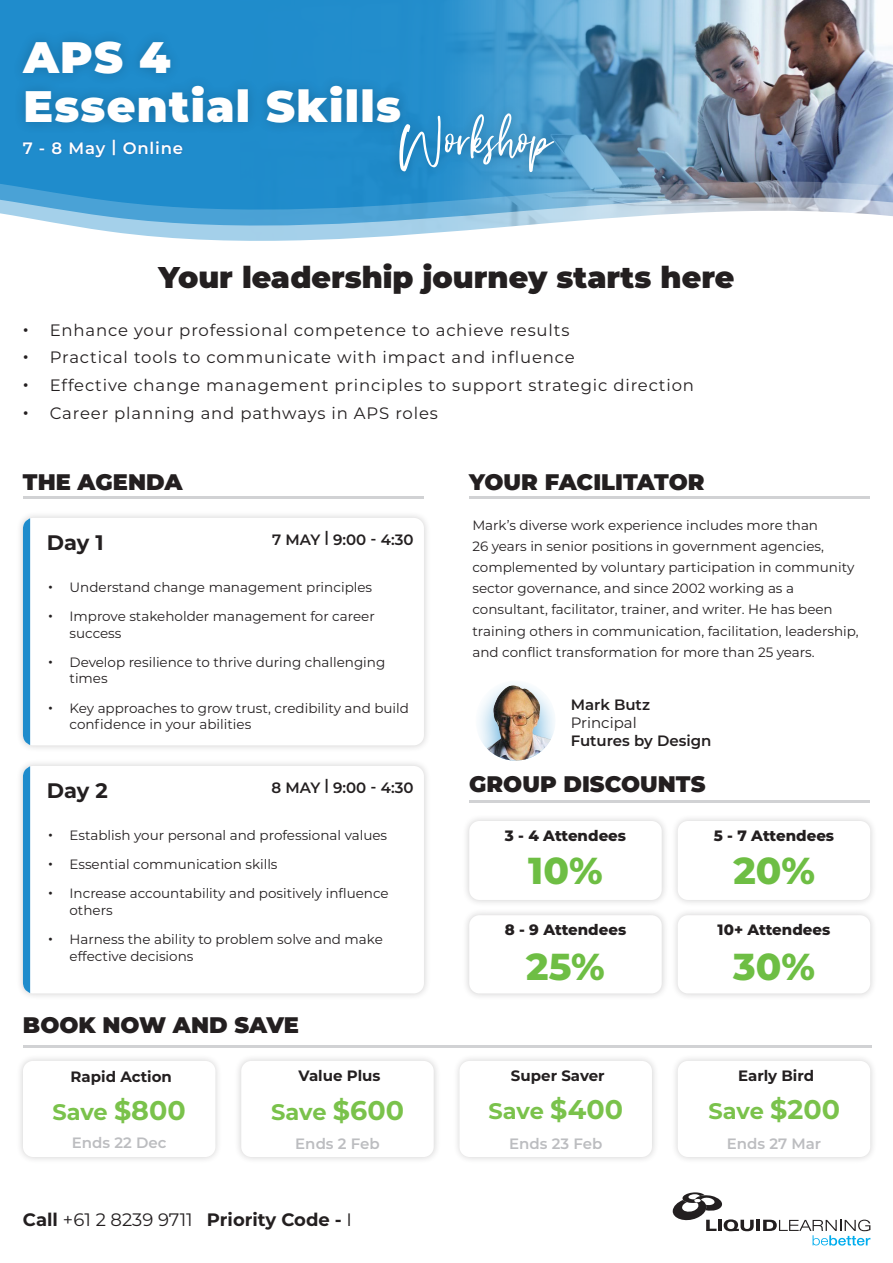
<style>
.page{position:relative;width:893px;height:1263px;background:#fff}
.page>*{position:absolute;margin:0;border:0;box-sizing:border-box;transform-origin:0 0}
.t1{font:69px "Friday Vibes";color:#fff}
.t2{font:900 44.1px "Montserrat";letter-spacing:.03em;color:#fff}
.t3{font:800 37.5px "Montserrat";color:#6ebe44}
.t4{font:900 30px "Montserrat";color:#231f20}
.t5{font:900 22.5px "Montserrat";color:#231f20}
.WorkshopHeading{font:700 22.5px "Montserrat";letter-spacing:-.01em;color:#7ac24b}
.t6{font:700 21px "Montserrat";letter-spacing:-.005em;color:#231f20}
.t7{font:700 18px "Montserrat";color:#231f20}
.t8{font:16.5px "Montserrat";letter-spacing:.05em;color:#231f20}
.t9{font:600 16.5px "Montserrat";letter-spacing:.05em;color:#fff}
.t10{font:600 15px "Montserrat";color:#231f20}
.t11{font:800 15px "Montserrat";color:#231f20}
.WorkshopHeading-2{font:700 15px "Montserrat";color:#231f20}
.WorkshopHeading-3{font:600 15px "Montserrat";color:#bcbdc0}
.t12{font:15px "Montserrat";color:#231f20}
.t13{font:13.5px/21px "Montserrat";color:#231f20}
.s1{font-family:"Helvetica"}
.s2{font-size:27px}
.s3{font-weight:400}
</style>
<div class="page">
<hr style="left:469px;top:799px;width:401px;height:3px;background:#d1d2d4">
<div style="left:462px;top:814px;width:207px;height:93px;background:#231f20;opacity:.21"></div>
<div style="left:469px;top:821px;width:193px;height:79px;background:#fff;border-radius:10px"></div>
<div style="left:671px;top:814px;width:207px;height:93px;background:#231f20;opacity:.21"></div>
<div style="left:678px;top:821px;width:192px;height:79px;background:#fff;border-radius:10px"></div>
<div style="left:462px;top:908px;width:207px;height:92px;background:#f4f4f4"></div>
<div style="left:469px;top:915px;width:193px;height:78px;background:#fff;border-radius:10px"></div>
<div style="left:671px;top:908px;width:207px;height:92px;background:#231f20;opacity:.21"></div>
<div style="left:678px;top:915px;width:192px;height:78px;background:#fff;border-radius:10px"></div>
<div style="left:16px;top:759px;width:415px;height:242px;background:#f5f5f5"></div>
<div style="left:23px;top:766px;width:401px;height:227px;background:#fff;border-radius:10px"></div>
<div style="left:23px;top:766px;width:7px;height:227px;background:#1f8ccc"></div>
<div style="left:16px;top:511px;width:415px;height:242px;background:#f5f5f5"></div>
<div style="left:23px;top:518px;width:401px;height:227px;background:#fff;border-radius:10px"></div>
<div style="left:23px;top:518px;width:7px;height:227px;background:#1f8ccc"></div>
<hr style="left:23px;top:496px;width:401px;height:3px;background:#d1d2d4">
<hr style="left:469px;top:496px;width:401px;height:3px;background:#d1d2d4">
<div style="left:0;top:0;width:893px;height:247px;background:#1f8ccc"></div>
<img style="left:450px;top:0;width:443px;height:169px">
<svg style="left:0;top:169px;width:893px;height:16px"></svg>
<svg style="left:0;top:185px;width:893px;height:12px"></svg>
<svg style="left:0;top:197px;width:893px;height:50px;background:#b3d5ea"></svg>
<div style="left:22px;top:138px;width:162px;height:21px;background:#34277a;opacity:.3"></div>
<div style="left:11px;top:29px;width:402px;height:107px;background:#000;opacity:.2"></div>
<div style="left:387px;top:102px;width:178px;height:81px;background:#000;opacity:.2"></div>
<div style="left:16px;top:1054px;width:207px;height:110px;background:#231f20;opacity:.21"></div>
<div style="left:23px;top:1061px;width:192px;height:96px;background:#fff;border-radius:10px"></div>
<div style="left:453px;top:1054px;width:206px;height:110px;background:#231f20;opacity:.21"></div>
<div style="left:459px;top:1061px;width:193px;height:96px;background:#fff;border-radius:10px"></div>
<div style="left:234px;top:1054px;width:207px;height:110px;background:#231f20;opacity:.21"></div>
<div style="left:241px;top:1061px;width:193px;height:96px;background:#fff;border-radius:10px"></div>
<div style="left:671px;top:1054px;width:207px;height:110px;background:#f7f7f7"></div>
<div style="left:678px;top:1061px;width:192px;height:96px;background:#fff;border-radius:10px"></div>
<hr style="left:23px;top:1045px;width:848px;height:3px;background:#d1d2d4">
<svg style="left:672px;top:1192px;width:198px;height:53px"></svg>
<img style="left:475px;top:680px;width:81px;height:80px;border-radius:40px">
<p class="t2" style="left:23px;top:25px;width:149px">APS 4</p>
<p class="t2" style="left:23px;top:74px;width:379px">Essential Skills</p>
<p class="t1" style="left:400px;top:99px;width:155px">Workshop</p>
<p class="t9" style="left:23px;top:136px;width:162px">7 - 8 May | Online</p>
<p class="t4" style="left:159px;top:255px;width:577px">Your leadership journey starts here</p>
<p class="t8" style="left:23px;top:318px;width:548px"><span class="s1">•</span> Enhance your professional competence to achieve results</p>
<p class="t8" style="left:23px;top:346px;width:554px"><span class="s1">•</span> Practical tools to communicate with impact and influence</p>
<p class="t8" style="left:23px;top:374px;width:673px"><span class="s1">•</span> Effective change management principles to support strategic direction</p>
<p class="t8" style="left:23px;top:402px;width:417px"><span class="s1">•</span> Career planning and pathways in APS roles</p>
<p class="t5" style="left:23px;top:465px;width:161px">THE AGENDA</p>
<p class="t5" style="left:469px;top:465px;width:237px">YOUR FACILITATOR</p>
<p class="t6" style="left:47px;top:528px;width:58px">Day 1</p>
<p class="t10" style="left:272px;top:529px;width:143px">7 MAY | 9:00 - 4:30</p>
<p class="t13" style="left:48px;top:576px;width:325px"><span class="s1">•</span> Understand change management principles</p>
<p class="t13" style="left:70px;top:608px;width:307px;line-height:16.5px;text-indent:-21px"><span class="s1">•</span> Improve stakeholder management for career success</p>
<p class="t13" style="left:70px;top:653px;width:317px;line-height:16.5px;text-indent:-21px"><span class="s1">•</span> Develop resilience to thrive during challenging times</p>
<p class="t13" style="left:70px;top:699px;width:341px;line-height:16.5px;text-indent:-21px"><span class="s1">•</span> Key approaches to grow trust, credibility and build confidence in your abilities</p>
<p class="t6" style="left:47px;top:776px;width:62px">Day 2</p>
<p class="t10" style="left:272px;top:776px;width:143px">8 MAY | 9:00 - 4:30</p>
<p class="t13" style="left:48px;top:824px;width:340px"><span class="s1">•</span> Establish your personal and professional values</p>
<p class="t13" style="left:48px;top:853px;width:231px"><span class="s1">•</span> Essential communication skills</p>
<p class="t13" style="left:70px;top:885px;width:321px;line-height:16.5px;text-indent:-21px"><span class="s1">•</span> Increase accountability and positively influence others</p>
<p class="t13" style="left:70px;top:931px;width:315px;line-height:16.5px;text-indent:-21px"><span class="s1">•</span> Harness the ability to problem solve and make effective decisions</p>
<p class="t5" style="left:23px;top:1008px;width:278px">BOOK NOW AND SAVE</p>
<p class="WorkshopHeading-2" style="left:71px;top:1066px;width:103px">Rapid Action</p>
<p class="WorkshopHeading" style="left:52px;top:1095px;width:135px">Save <span class="s2">$800</span></p>
<p class="WorkshopHeading-2" style="left:299px;top:1064px;width:83px">Value Plus</p>
<p class="WorkshopHeading" style="left:271px;top:1095px;width:134px">Save <span class="s2">$600</span></p>
<p class="t13" style="left:472px;top:515px;width:388px">Mark’s diverse work experience includes more than<br>26 years in senior positions in government agencies, complemented by voluntary participation in community sector governance, and since 2002 working as a consultant, facilitator, trainer, and writer. He has been training others in communication, facilitation, leadership, and conflict transformation for more than 25 years.</p>
<p class="t10" style="left:571px;top:694px;width:81px">Mark Butz</p>
<p class="t12" style="left:571px;top:712px;width:68px">Principal</p>
<p class="t10" style="left:571px;top:730px;width:142px">Futures by Design</p>
<p class="t5" style="left:469px;top:767px;width:238px">GROUP DISCOUNTS</p>
<p class="t11" style="left:505px;top:824px;width:123px">3 - 4 Attendees</p>
<p class="t11" style="left:714px;top:824px;width:122px">5 - 7 Attendees</p>
<p class="t3" style="left:528px;top:843px;width:76px">10%</p>
<p class="t3" style="left:733px;top:843px;width:83px">20%</p>
<p class="t11" style="left:505px;top:919px;width:123px">8 - 9 Attendees</p>
<p class="t11" style="left:718px;top:919px;width:114px">10+ Attendees</p>
<p class="t3" style="left:526px;top:939px;width:80px">25%</p>
<p class="t3" style="left:733px;top:939px;width:83px">30%</p>
<p class="WorkshopHeading-2" style="left:511px;top:1064px;width:95px">Super Saver</p>
<p class="WorkshopHeading" style="left:489px;top:1095px;width:136px">Save <span class="s2">$400</span></p>
<p class="WorkshopHeading-2" style="left:738px;top:1064px;width:78px">Early Bird</p>
<p class="WorkshopHeading" style="left:709px;top:1095px;width:133px">Save <span class="s2">$200</span></p>
<p class="WorkshopHeading-3" style="left:72px;top:1132px;width:96px">Ends 22 Dec</p>
<p class="WorkshopHeading-3" style="left:295px;top:1133px;width:86px">Ends 2 Feb</p>
<p class="WorkshopHeading-3" style="left:509px;top:1133px;width:95px">Ends 23 Feb</p>
<p class="WorkshopHeading-3" style="left:727px;top:1133px;width:96px">Ends 27 Mar</p>
<p class="t7" style="left:23px;top:1206px;width:331px">Call <span class="s3">+61 2 8239 9711</span> Priority Code - <span class="s3">I</span></p>
</div>
